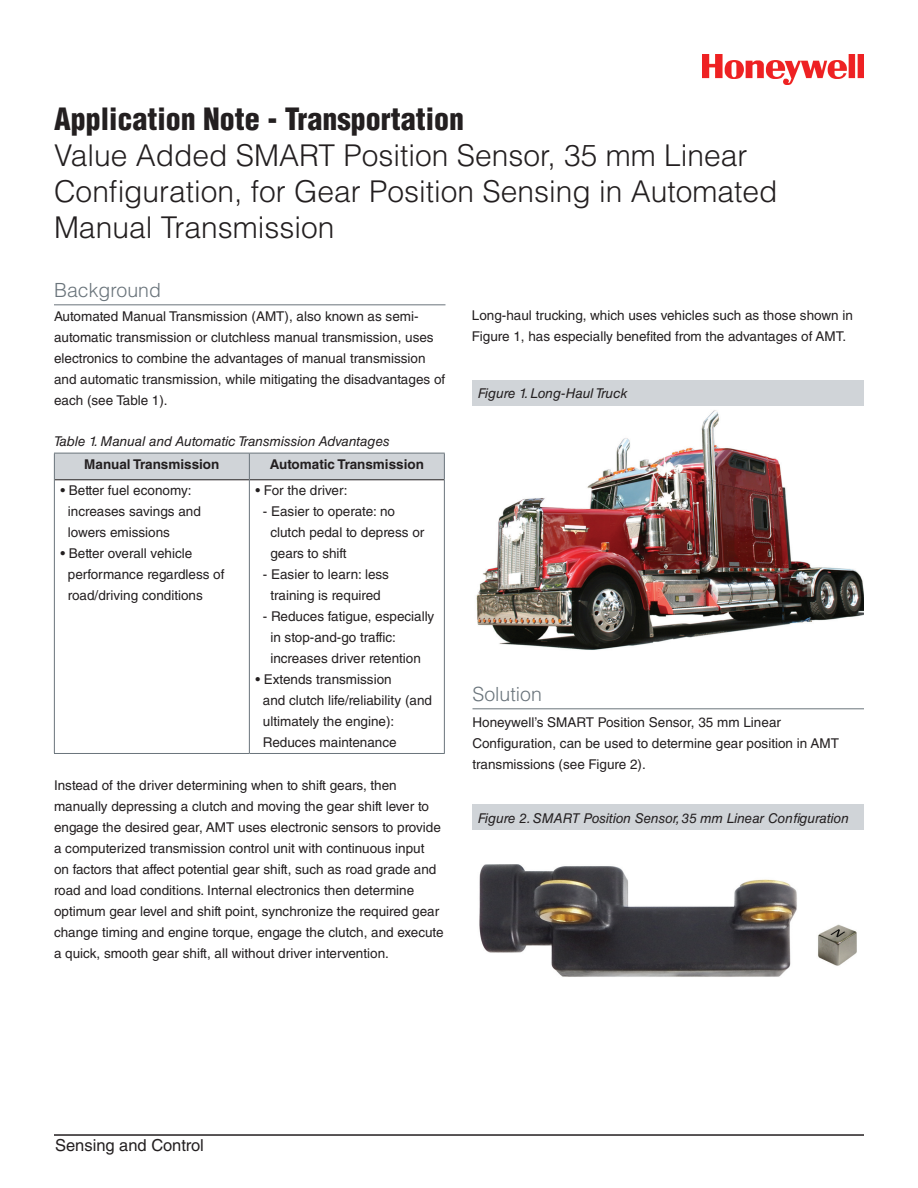
<style>
.page{position:relative;width:918px;height:1188px;background:#fff}
.page>*{position:absolute;margin:0;border:0;box-sizing:border-box;transform-origin:0 0}
.PS_Model_Description{font:300 30px "Helvetica LT Std";color:#231f20}
.PS_Model_Description-2{font:900 condensed 30px "Helvetica LT Std";color:#231f20}
.PS_Body_Copy{font:300 19.5px "Helvetica LT Std";color:#6a747b}
.t1{font:16.5px "Helvetica LT Std";color:#231f20}
.PS_Body_Copy-2{font:13.5px/21px "Helvetica LT Std";color:#231f20}
.PS_Body_Copy-3{font:italic 13.5px "Helvetica LT Std";color:#231f20}
.t2{font:700 13.5px "Helvetica LT Std";color:#231f20}
</style>
<div class="page">
<img style="left:702px;top:54px;width:162px;height:31px">
<hr style="left:54px;top:1134px;width:810px;height:2px;background:#231f20">
<hr style="left:54px;top:304px;width:392px;height:1px;background:#6a747b">
<hr style="left:54px;top:480px;width:1px;height:273px;background:#6a747b">
<hr style="left:54px;top:753px;width:195px;height:1px;background:#6a747b">
<svg style="left:54px;top:453px;width:391px;height:27px;background:#c8ccd0"></svg>
<hr style="left:249px;top:480px;width:1px;height:273px;background:#6a747b">
<hr style="left:444px;top:480px;width:1px;height:273px;background:#6a747b">
<hr style="left:249px;top:753px;width:196px;height:1px;background:#6a747b">
<hr style="left:472px;top:708px;width:392px;height:1px;background:#6a747b">
<img style="left:479px;top:865px;width:378px;height:112px">
<img style="left:476px;top:410px;width:388px;height:240px">
<div style="left:472px;top:380px;width:392px;height:26px;background:#d0d4d8"></div>
<div style="left:472px;top:804px;width:392px;height:26px;background:#d0d4d8"></div>
<p class="PS_Model_Description-2" style="left:54px;top:100px;width:412px">Application Note - Transportation</p>
<p class="PS_Model_Description" style="left:54px;top:136px;width:695px">Value Added SMART Position Sensor, 35 mm Linear</p>
<p class="PS_Model_Description" style="left:54px;top:172px;width:725px">Configuration, for Gear Position Sensing in Automated</p>
<p class="PS_Model_Description" style="left:54px;top:208px;width:282px">Manual Transmission</p>
<p class="PS_Body_Copy" style="left:54px;top:278px;width:108px">Background</p>
<p class="PS_Body_Copy-2" style="left:54px;top:305px;width:393px">Automated Manual Transmission (AMT), also known as semi&shy;automatic transmission or clutchless manual transmission, uses electronics to combine the advantages of manual transmission and automatic transmission, while mitigating the disadvantages of each (see Table 1).</p>
<p class="PS_Body_Copy-3" style="left:54px;top:433px;width:337px">Table 1. Manual and Automatic Transmission Advantages</p>
<p class="t2" style="left:84px;top:456px;width:137px">Manual Transmission</p>
<p class="t2" style="left:270px;top:456px;width:156px">Automatic Transmission</p>
<p class="PS_Body_Copy-2" style="left:60px;top:480px;width:133px">• Better fuel economy:</p>
<p class="PS_Body_Copy-2" style="left:68px;top:501px;width:135px">increases savings and</p>
<p class="PS_Body_Copy-2" style="left:68px;top:522px;width:104px">lowers emissions</p>
<p class="PS_Body_Copy-2" style="left:60px;top:543px;width:133px">• Better overall vehicle</p>
<p class="PS_Body_Copy-2" style="left:68px;top:564px;width:158px">performance regardless of</p>
<p class="PS_Body_Copy-2" style="left:68px;top:585px;width:136px">road/driving conditions</p>
<p class="PS_Body_Copy-2" style="left:255px;top:480px;width:94px">• For the driver:</p>
<p class="PS_Body_Copy-2" style="left:263px;top:501px;width:134px">- Easier to operate: no</p>
<p class="PS_Body_Copy-2" style="left:270px;top:522px;width:156px">clutch pedal to depress or</p>
<p class="PS_Body_Copy-2" style="left:270px;top:543px;width:78px">gears to shift</p>
<p class="PS_Body_Copy-2" style="left:263px;top:564px;width:128px">- Easier to learn: less</p>
<p class="PS_Body_Copy-2" style="left:270px;top:585px;width:112px">training is required</p>
<p class="PS_Body_Copy-2" style="left:263px;top:606px;width:173px">- Reduces fatigue, especially</p>
<p class="PS_Body_Copy-2" style="left:270px;top:627px;width:127px">in stop-and-go traffic:</p>
<p class="PS_Body_Copy-2" style="left:270px;top:648px;width:152px">increases driver retention</p>
<p class="PS_Body_Copy-2" style="left:255px;top:669px;width:138px">• Extends transmission</p>
<p class="PS_Body_Copy-2" style="left:263px;top:690px;width:171px">and clutch life/reliability (and</p>
<p class="PS_Body_Copy-2" style="left:263px;top:711px;width:133px">ultimately the engine):</p>
<p class="PS_Body_Copy-2" style="left:263px;top:732px;width:135px">Reduces maintenance</p>
<p class="PS_Body_Copy-2" style="left:54px;top:775px;width:391px">Instead of the driver determining when to shift gears, then manually depressing a clutch and moving the gear shift lever to engage the desired gear, AMT uses electronic sensors to provide a computerized transmission control unit with continuous input<br>on factors that affect potential gear shift, such as road grade and road and load conditions. Internal electronics then determine optimum gear level and shift point, synchronize the required gear change timing and engine torque, engage the clutch, and execute a quick, smooth gear shift, all without driver intervention.</p>
<p class="PS_Body_Copy-2" style="left:472px;top:305px;width:383px">Long-haul trucking, which uses vehicles such as those shown in<br>Figure 1, has especially benefited from the advantages of AMT.</p>
<p class="PS_Body_Copy-3" style="left:478px;top:385px;width:151px">Figure 1. Long-Haul Truck</p>
<p class="PS_Body_Copy" style="left:472px;top:682px;width:71px">Solution</p>
<p class="PS_Body_Copy-2" style="left:472px;top:712px;width:368px">Honeywell’s SMART Position Sensor, 35 mm Linear<br>Configuration, can be used to determine gear position in AMT transmissions (see Figure 2).</p>
<p class="PS_Body_Copy-3" style="left:478px;top:810px;width:373px">Figure 2. SMART Position Sensor, 35 mm Linear Configuration</p>
<p class="t1" style="left:55px;top:1136px;width:150px">Sensing and Control</p>
</div>
